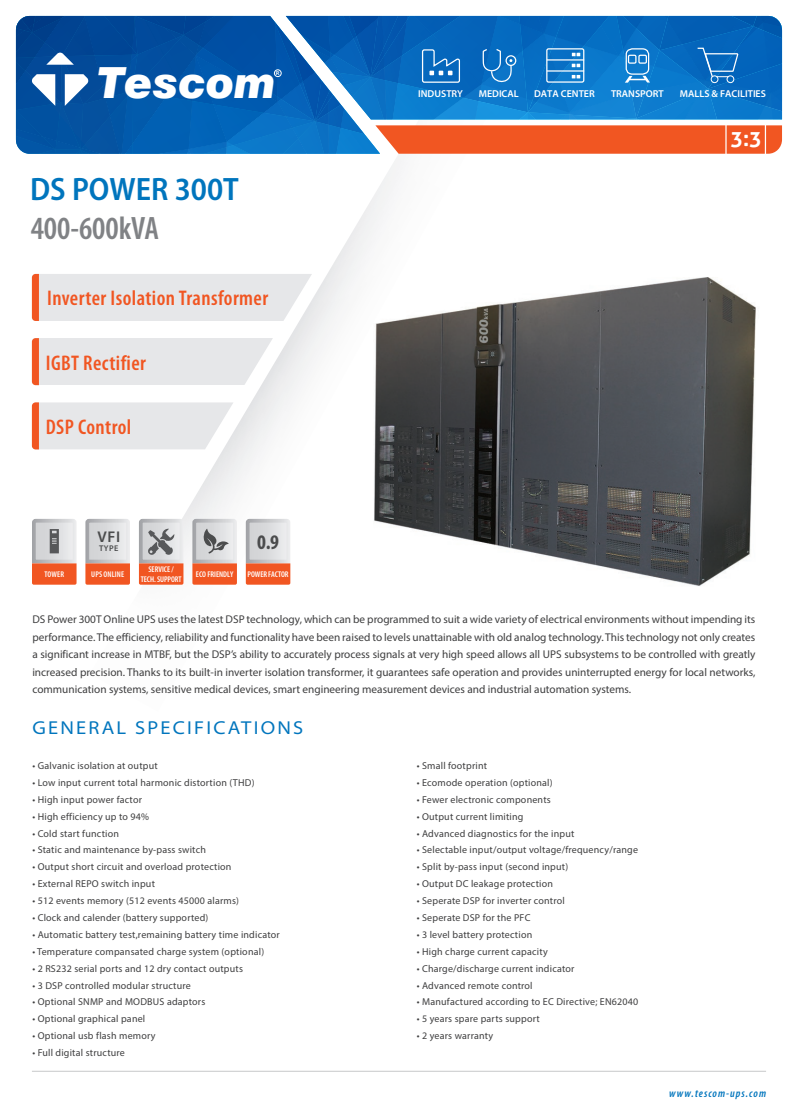
<style>
.page{position:relative;width:798px;height:1117px;background:#fff}
.page>*{position:absolute;margin:0;border:0;box-sizing:border-box;transform-origin:0 0}
.t1{font:italic 900 42.88px "Swiss 721 BT";color:#fff}
.t2{font:600 semi-condensed 32.5px "Myriad Pro";color:#0075bd}
.t3{font:600 condensed 32.5px "Myriad Pro";color:#808285}
.t4{font:600 condensed 21.25px "Myriad Pro";letter-spacing:.02em;color:#f15622}
.t5{font:700 21.25px "Aller";color:#fff}
.t6{font:700 condensed 20.75px "Myriad Pro";color:#4b4c4d}
.t7{font:semi-expanded 18.75px "Myriad Pro";letter-spacing:.12em;color:#0075bd}
.t8{font:600 15.62px "Myriad Pro";color:#4b4c4d}
.t9{font:11.25px/17.5px "Myriad Pro";color:#3e3e3f;text-align:justify}
.t10{font:italic 600 condensed 11.25px "Myriad Pro";letter-spacing:.09em;color:#0075bd}
.t11{font:10px "Myriad Pro";letter-spacing:.02em;color:#3e3e3f}
.t12{font:600 10px "Myriad Pro";color:#fff}
.t13{font:600 condensed 8.25px/9.4px "Myriad Pro";color:#fff;text-align:center}
.t14{font:600 8.25px "Myriad Pro";color:#4b4c4d}
.t15{font:700 5.12px "Arial";color:#fff}
</style>
<div class="page">
<img style="left:485px;top:277px;width:271px;height:309px">
<img style="left:90px;top:155px;width:395px;height:430px">
<div style="left:32px;top:274px;width:280px;height:47px;background:#e6e7e9"></div>
<svg style="left:32px;top:338px;width:241px;height:47px;background:#e7e4e4"></svg>
<svg style="left:32px;top:402px;width:201px;height:47px;background:#e8e3e3"></svg>
<hr style="left:32px;top:1070px;width:733px;height:1px;background:#c7c8ca">
<svg style="left:16px;top:16px;width:766px;height:138px;background:#2e6baa"></svg>
<svg style="left:32px;top:517px;width:260px;height:67px"></svg>
<p class="t1" style="left:98px;top:56px;width:179px">Tescom</p>
<p class="t15" style="left:276px;top:70px;width:5px">R</p>
<p class="t2" style="left:30px;top:169px;width:210px">DS POWER 300T</p>
<p class="t3" style="left:31px;top:208px;width:130px">400-600kVA</p>
<p class="t4" style="left:47px;top:285px;width:222px">Inverter Isolation Transformer</p>
<p class="t4" style="left:46px;top:349px;width:102px">IGBT Rectifier</p>
<p class="t4" style="left:46px;top:413px;width:87px">DSP Control</p>
<p class="t8" style="left:97px;top:526px;width:24px">VFI</p>
<p class="t14" style="left:99px;top:543px;width:21px">TYPE</p>
<p class="t13" style="left:44px;top:569px;width:21px">TOWER</p>
<p class="t13" style="left:91px;top:569px;width:34px">UPS ONLINE</p>
<p class="t13" style="left:141px;top:564px;width:42px">SERVICE /<br>TECH. SUPPORT</p>
<p class="t13" style="left:196px;top:569px;width:39px">ECO FRIENDLY</p>
<p class="t6" style="left:257px;top:529px;width:23px">0.9</p>
<p class="t13" style="left:247px;top:569px;width:42px">POWER FACTOR</p>
<p class="t12" style="left:418px;top:88px;width:46px">INDUSTRY</p>
<p class="t12" style="left:478px;top:88px;width:42px">MEDICAL</p>
<p class="t12" style="left:533px;top:88px;width:62px">DATA CENTER</p>
<p class="t12" style="left:610px;top:88px;width:54px">TRANSPORT</p>
<p class="t12" style="left:679px;top:88px;width:88px">MALLS &amp; FACILITIES</p>
<p class="t5" style="left:730px;top:125px;width:33px">3:3</p>
<p class="t9" style="left:32px;top:610px;width:724px">DS Power 300T Online UPS uses the latest DSP technology, which can be programmed to suit a wide variety of electrical environments without impending its performance. The efficiency, reliability and functionality have been raised to levels unattainable with old analog technology. This technology not only creates a significant increase in MTBF, but the DSP’s ability to accurately process signals at very high speed allows all UPS subsystems to be controlled with greatly increased precision. Thanks to its built-in inverter isolation transformer, it guarantees safe operation and provides uninterrupted energy for local networks, communication systems, sensitive medical devices, smart engineering measurement devices and industrial automation systems.</p>
<p class="t7" style="left:32px;top:715px;width:272px">GENERAL SPECIFICATIONS</p>
<p class="t11" style="left:32px;top:759px;width:127px">• Galvanic isolation at output</p>
<p class="t11" style="left:32px;top:776px;width:223px">• Low input current total harmonic distortion (THD)</p>
<p class="t11" style="left:32px;top:793px;width:111px">• High input power factor</p>
<p class="t11" style="left:32px;top:810px;width:118px">• High efficiency up to 94%</p>
<p class="t11" style="left:32px;top:826px;width:88px">• Cold start function</p>
<p class="t11" style="left:32px;top:843px;width:175px">• Static and maintenance by-pass switch</p>
<p class="t11" style="left:32px;top:860px;width:200px">• Output short circuit and overload protection</p>
<p class="t11" style="left:32px;top:877px;width:124px">• External REPO switch input</p>
<p class="t11" style="left:32px;top:894px;width:208px">• 512 events memory (512 events 45000 alarms)</p>
<p class="t11" style="left:32px;top:911px;width:177px">• Clock and calender (battery supported)</p>
<p class="t11" style="left:32px;top:928px;width:249px">• Automatic battery test,remaining battery time indicator</p>
<p class="t11" style="left:32px;top:945px;width:233px">• Temperature compansated charge system (optional)</p>
<p class="t11" style="left:32px;top:961px;width:212px">• 2 RS232 serial ports and 12 dry contact outputs</p>
<p class="t11" style="left:32px;top:978px;width:160px">• 3 DSP controlled modular structure</p>
<p class="t11" style="left:32px;top:995px;width:174px">• Optional SNMP and MODBUS adaptors</p>
<p class="t11" style="left:32px;top:1012px;width:114px">• Optional graphical panel</p>
<p class="t11" style="left:32px;top:1029px;width:125px">• Optional usb flash memory</p>
<p class="t11" style="left:32px;top:1046px;width:94px">• Full digital structure</p>
<p class="t11" style="left:416px;top:759px;width:72px">• Small footprint</p>
<p class="t11" style="left:416px;top:776px;width:137px">• Ecomode operation (optional)</p>
<p class="t11" style="left:416px;top:793px;width:135px">• Fewer electronic components</p>
<p class="t11" style="left:416px;top:810px;width:108px">• Output current limiting</p>
<p class="t11" style="left:416px;top:826px;width:159px">• Advanced diagnostics for the input</p>
<p class="t11" style="left:416px;top:843px;width:223px">• Selectable input/output voltage/frequency/range</p>
<p class="t11" style="left:416px;top:860px;width:153px">• Split by-pass input (second input)</p>
<p class="t11" style="left:416px;top:877px;width:138px">• Output DC leakage protection</p>
<p class="t11" style="left:416px;top:894px;width:149px">• Seperate DSP for inverter control</p>
<p class="t11" style="left:416px;top:911px;width:115px">• Seperate DSP for the PFC</p>
<p class="t11" style="left:416px;top:928px;width:117px">• 3 level battery protection</p>
<p class="t11" style="left:416px;top:945px;width:132px">• High charge current capacity</p>
<p class="t11" style="left:416px;top:961px;width:159px">• Charge/discharge current indicator</p>
<p class="t11" style="left:416px;top:978px;width:117px">• Advanced remote control</p>
<p class="t11" style="left:416px;top:995px;width:223px">• Manufactured according to EC Directive; EN62040</p>
<p class="t11" style="left:416px;top:1012px;width:124px">• 5 years spare parts support</p>
<p class="t11" style="left:416px;top:1029px;width:78px">• 2 years warranty</p>
<p class="t10" style="left:669px;top:1086px;width:98px">www.tescom-ups.com</p>
</div>
